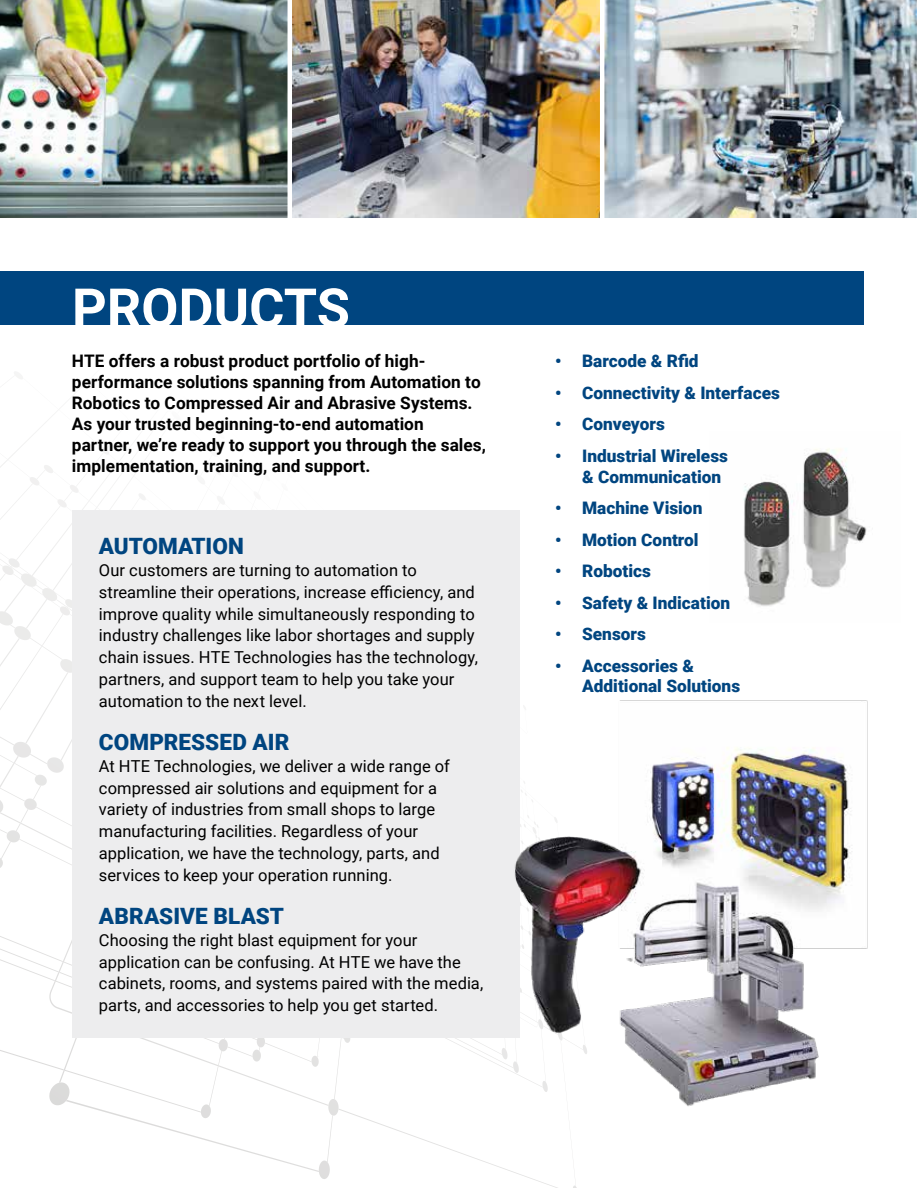
<style>
.page{position:relative;width:918px;height:1188px;background:#fff}
.page>*{position:absolute;margin:0;border:0;box-sizing:border-box;transform-origin:0 0}
.t1{font:700 54px "Roboto";color:#fff}
.t2{font:900 22.5px "Roboto";letter-spacing:.005em;color:#004580}
.t3{font:700 17.25px/21px "Roboto";letter-spacing:.005em;color:#000}
.t4{font:900 17.25px/20.7px "Roboto";color:#004580}
.t5{font:16.5px/21.8px "Roboto";color:#000}
</style>
<div class="page">
<svg style="left:0;top:373px;width:558px;height:815px"></svg>
<svg style="left:234px;top:416px;width:7px;height:8px"></svg>
<svg style="left:243px;top:432px;width:13px;height:20px"></svg>
<svg style="left:230px;top:469px;width:8px;height:8px"></svg>
<svg style="left:196px;top:475px;width:9px;height:10px"></svg>
<svg style="left:217px;top:496px;width:8px;height:9px"></svg>
<svg style="left:209px;top:448px;width:8px;height:9px"></svg>
<svg style="left:217px;top:431px;width:8px;height:8px"></svg>
<svg style="left:183px;top:388px;width:13px;height:17px"></svg>
<svg style="left:172px;top:411px;width:8px;height:9px"></svg>
<svg style="left:263px;top:473px;width:7px;height:8px"></svg>
<svg style="left:254px;top:491px;width:7px;height:9px"></svg>
<svg style="left:281px;top:470px;width:11px;height:21px"></svg>
<svg style="left:0;top:541px;width:72px;height:99px"></svg>
<svg style="left:60px;top:659px;width:12px;height:14px"></svg>
<svg style="left:328px;top:1099px;width:11px;height:17px"></svg>
<svg style="left:319px;top:1161px;width:11px;height:18px"></svg>
<svg style="left:49px;top:1082px;width:21px;height:23px"></svg>
<svg style="left:13px;top:742px;width:51px;height:44px"></svg>
<svg style="left:0;top:797px;width:3px;height:18px"></svg>
<svg style="left:293px;top:448px;width:6px;height:8px"></svg>
<img style="left:292px;top:0;width:308px;height:218px">
<img style="left:0;top:0;width:288px;height:218px">
<img style="left:604px;top:0;width:313px;height:218px">
<div style="left:72px;top:510px;width:447px;height:528px;background:#ededee"></div>
<div style="left:0;top:271px;width:864px;height:54px;background:#004580"></div>
<img style="left:743px;top:448px;width:124px;height:158px">
<img style="left:464px;top:681px;width:404px;height:441px">
<h1 class="t1" style="left:72px;top:270px;width:279px">PRODUCTS</h1>
<p class="t3" style="left:72px;top:350px;width:415px">HTE offers a robust product portfolio of high&shy;performance solutions spanning from Automation to Robotics to Compressed Air and Abrasive Systems.<br>As your trusted beginning-to-end automation partner, we’re ready to support you through the sales, implementation, training, and support.</p>
<h2 class="t2" style="left:99px;top:531px;width:146px">AUTOMATION</h2>
<p class="t5" style="left:99px;top:559px;width:380px">Our customers are turning to automation to streamline their operations, increase efficiency, and improve quality while simultaneously responding to industry challenges like labor shortages and supply chain issues. HTE Technologies has the technology, partners, and support team to help you take your automation to the next level.</p>
<h2 class="t2" style="left:99px;top:726px;width:192px">COMPRESSED AIR</h2>
<p class="t5" style="left:99px;top:754px;width:352px">At HTE Technologies, we deliver a wide range of compressed air solutions and equipment for a variety of industries from small shops to large manufacturing facilities. Regardless of your application, we have the technology, parts, and services to keep your operation running.</p>
<h2 class="t2" style="left:99px;top:900px;width:187px">ABRASIVE BLAST</h2>
<p class="t5" style="left:99px;top:928px;width:386px">Choosing the right blast equipment for your application can be confusing. At HTE we have the cabinets, rooms, and systems paired with the media, parts, and accessories to help you get started.</p>
<p class="t4" style="left:555px;top:350px;width:145px">• Barcode &amp; Rfid</p>
<p class="t4" style="left:555px;top:382px;width:226px">• Connectivity &amp; Interfaces</p>
<p class="t4" style="left:555px;top:413px;width:111px">• Conveyors</p>
<p class="t4" style="left:582px;top:445px;width:147px;text-indent:-27px">• Industrial Wireless &amp; Communication</p>
<p class="t4" style="left:555px;top:497px;width:149px">• Machine Vision</p>
<p class="t4" style="left:555px;top:528px;width:145px">• Motion Control</p>
<p class="t4" style="left:555px;top:560px;width:97px">• Robotics</p>
<p class="t4" style="left:555px;top:591px;width:177px">• Safety &amp; Indication</p>
<p class="t4" style="left:555px;top:623px;width:92px">• Sensors</p>
<p class="t4" style="left:582px;top:654px;width:160px;text-indent:-27px">• Accessories &amp;<br>Additional Solutions</p>
</div>
